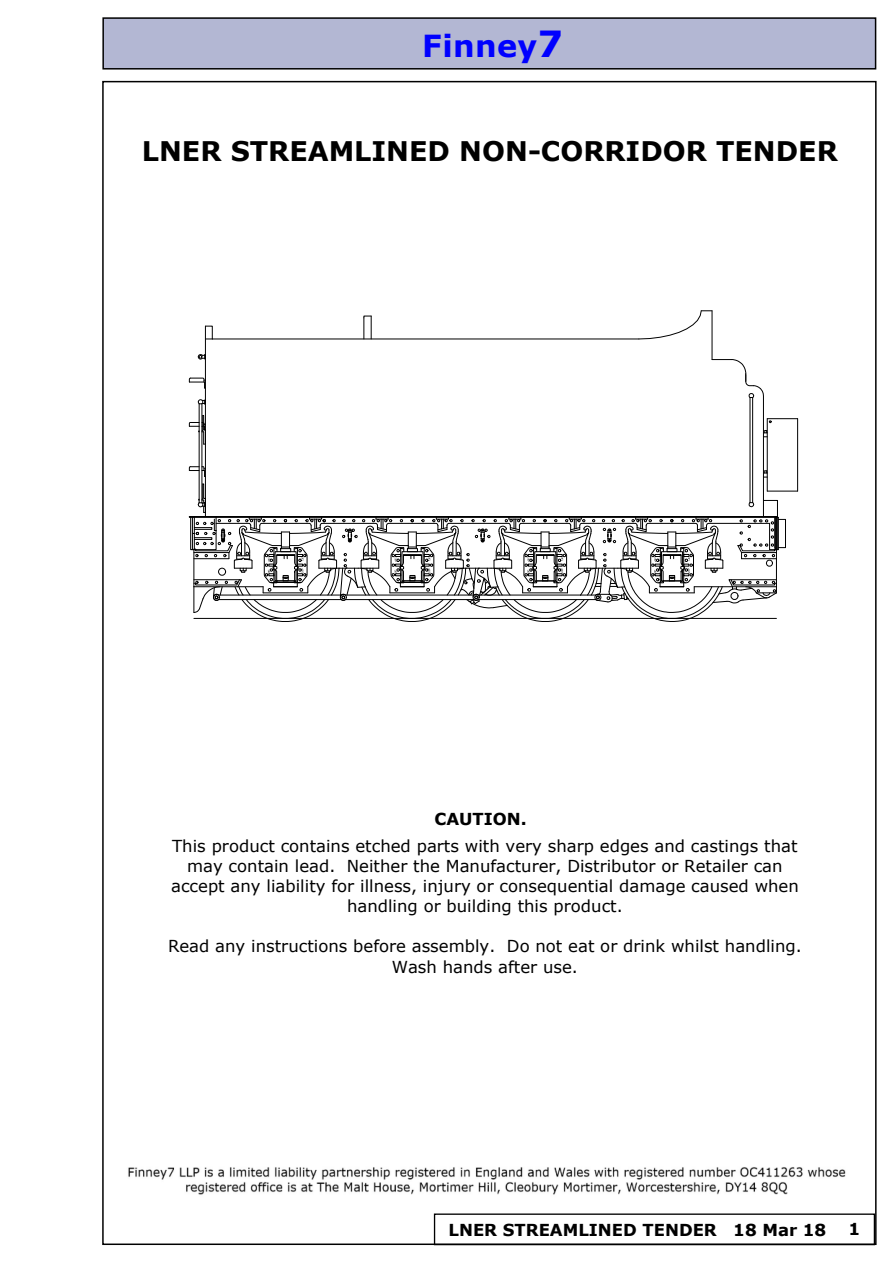
<style>
.page{position:relative;width:893px;height:1263px;background:#fff}
.page>*{position:absolute;margin:0;border:0;box-sizing:border-box;transform-origin:0 0}
.t1{font:700 30.3px "Verdana";letter-spacing:.01em;color:#00f}
.t2{font:700 27px "Verdana";color:#000}
.t3{font:16.5px/20.1px "Verdana";color:#000;text-align:center}
.t4{font:700 16.5px "Verdana";color:#000}
.s1{font-size:36px}
</style>
<div class="page">
<div style="left:102px;top:17px;width:774px;height:53px;background:#b3b7d3;border:2px solid #000"></div>
<div style="left:102px;top:81px;width:775px;height:1164px;background:#fff;border:2px solid #000"></div>
<div style="left:434px;top:1213px;width:441px;height:32px;border:1px solid #000"></div>
<img style="left:128px;top:1167px;width:718px;height:28px">
<hr style="left:205px;top:326px;width:1px;height:190px;background:#000">
<hr style="left:712px;top:311px;width:1px;height:49px;background:#000">
<hr style="left:212px;top:339px;width:427px;height:1px;background:#000">
<svg style="left:638px;top:310px;width:74px;height:30px"></svg>
<svg style="left:363px;top:315px;width:9px;height:24px"></svg>
<svg style="left:205px;top:326px;width:8px;height:14px"></svg>
<hr style="left:797px;top:419px;width:1px;height:72px;background:#000">
<hr style="left:767px;top:418px;width:31px;height:1px;background:#000">
<hr style="left:767px;top:491px;width:31px;height:1px;background:#000">
<svg style="left:189px;top:354px;width:597px;height:268px"></svg>
<h1 class="t1" style="left:422px;top:33px;width:142px">Finney<span class="s1">7</span></h1>
<h2 class="t2" style="left:142px;top:140px;width:697px">LNER STREAMLINED NON-CORRIDOR TENDER</h2>
<p class="t4" style="left:434px;top:813px;width:94px">CAUTION.</p>
<p class="t3" style="left:171px;top:837px;width:629px">This product contains etched parts with very sharp edges and castings that may contain lead. Neither the Manufacturer, Distributor or Retailer can accept any liability for illness, injury or consequential damage caused when handling or building this product.</p>
<p class="t3" style="left:168px;top:938px;width:635px">Read any instructions before assembly. Do not eat or drink whilst handling.<br>Wash hands after use.</p>
<p class="t4" style="left:448px;top:1223px;width:379px">LNER STREAMLINED TENDER 18 Mar 18</p>
<p class="t4" style="left:848px;top:1223px;width:13px">1</p>
</div>
